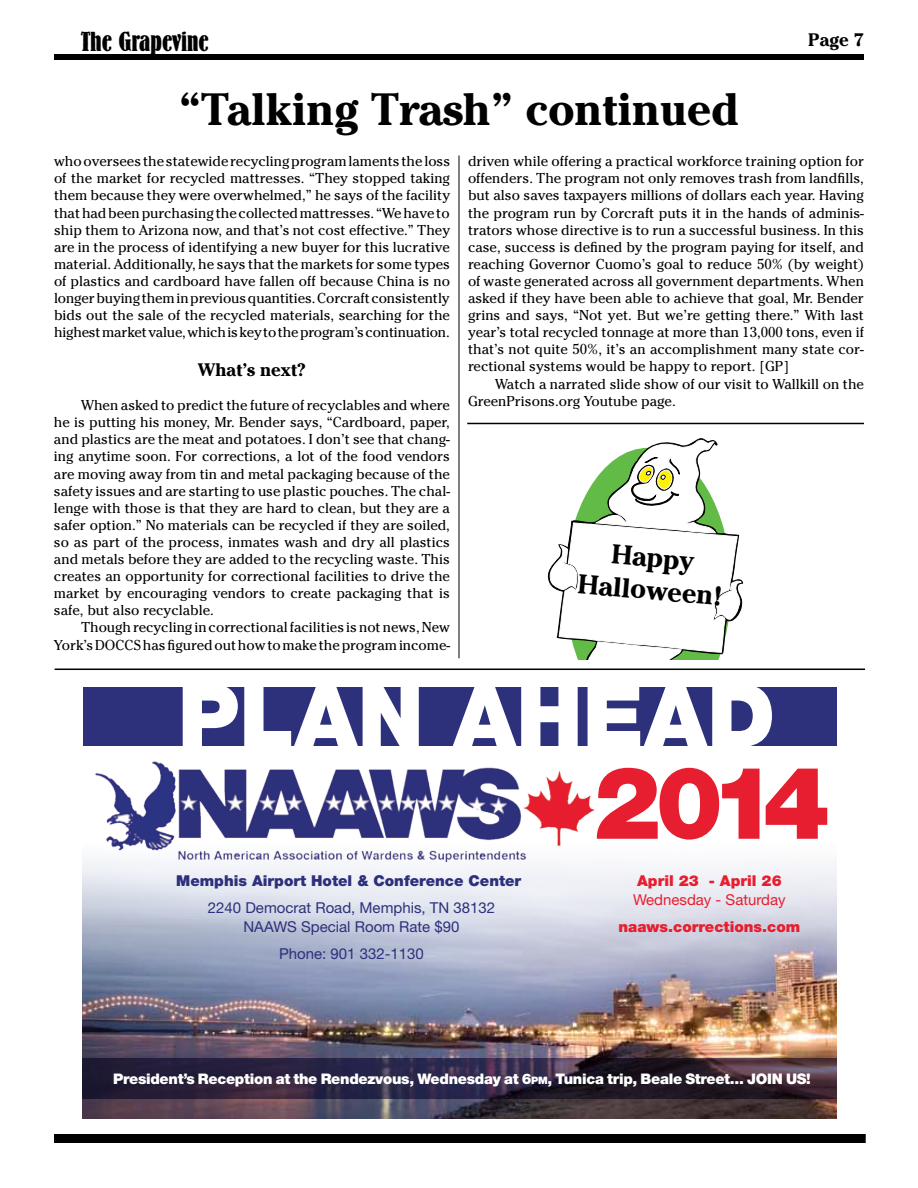
<style>
.page{position:relative;width:918px;height:1188px;background:#fff}
.page>*{position:absolute;margin:0;border:0;box-sizing:border-box;transform-origin:0 0}
.t1{font:900 100.8px "Helvetica Neue LT Std";color:#e61e2f}
.t2{font:900 87.45px "Helvetica Neue LT Std";color:#fff}
.t3{font:700 45px "Cheltenham";color:#000}
.t4{font:700 27px/32.4px "Cheltenham";color:#000;text-align:center}
.t5{font:700 condensed 27px "Bernhard";color:#000}
.t6{font:700 18px "Cheltenham";color:#000}
.t7{font:15px/19.5px "Helvetica Neue LT Std";color:#2d307b;text-align:center}
.t8{font:900 15px "Helvetica Neue LT Std";color:#2d307b}
.t9{font:900 15px "Helvetica Neue LT Std";color:#e61e2f}
.t10{font:15px "Helvetica Neue LT Std";color:#e61e2f}
.t11{font:900 14.7px "Helvetica Neue LT Std";letter-spacing:-.02em;color:#fff}
.t12{font:14.25px/17.1px "Cheltenham";color:#000;text-align:justify}
.s1{font-size:10.2px}
.s2{font-style:inherit}
</style>
<div class="page">
<div style="left:54px;top:54px;width:810px;height:6px;background:#000"></div>
<div style="left:54px;top:1134px;width:812px;height:9px;background:#000"></div>
<hr style="left:55px;top:669px;width:810px;height:1px;background:#000">
<img style="left:83px;top:859px;width:754px;height:260px">
<div style="left:83px;top:687px;width:754px;height:58px;background:#2d307b"></div>
<img style="left:93px;top:761px;width:508px;height:100px">
<svg style="left:83px;top:1059px;width:754px;height:40px;background:#2d2339"></svg>
<hr style="left:467px;top:423px;width:397px;height:1px;background:#000">
<hr style="left:459px;top:156px;width:1px;height:502px;background:#000">
<svg style="left:548px;top:439px;width:196px;height:221px"></svg>
<h3 class="t5" style="left:81px;top:27px;width:129px">The Grapevine</h3>
<p class="t6" style="left:808px;top:29px;width:57px">Page 7</p>
<h3 class="t3" style="left:179px;top:83px;width:562px">“Talking Trash” continued</h3>
<p class="t12" style="left:54px;top:153px;width:398px">who oversees the statewide recycling programlaments the loss of the market for recycled mattresses. “They stopped taking them because they were overwhelmed,” he says of the facility that had been purchasing the collected mattresses. “We have to ship them to Arizona now, and that’s not cost effective.” They are in the process of identifying a new buyer for this lucrative material. Additionally, he says that the markets for some types of plastics and cardboard have fallen off because China is no longer buying them in previous quantities. Corcraft consistently bids out the sale of the recycled materials, searching for the highest market value, which is key to the program’s continuation.</p>
<p class="t6" style="left:198px;top:359px;width:110px">What’s next?</p>
<p class="t12" style="left:54px;top:397px;width:398px;text-indent:27px">When asked to predict the future of recyclables and where he is putting his money, Mr. Bender says, “Cardboard, paper, and plastics are the meat and potatoes. I don’t see that chang&shy;ing anytime soon. For corrections, a lot of the food vendors are moving away from tin and metal packaging because of the safety issues and are starting to use plastic pouches. The chal&shy;lenge with those is that they are hard to clean, but they are a safer option.” No materials can be recycled if they are soiled, so as part of the process, inmates wash and dry all plastics and metals before they are added to the recycling waste. This creates an opportunity for correctional facilities to drive the market by encouraging vendors to create packaging that is safe, but also recyclable.</p>
<p class="t12" style="left:54px;top:619px;width:398px;text-align:right">Though recycling in correctional facilities is not news, New<br>York’s DOCCS has figured out how to make the program income-</p>
<p class="t12" style="left:468px;top:153px;width:398px">driven while offering a practical workforce training option for offenders. The program not only removes trash from landfills, but also saves taxpayers millions of dollars each year. Having the program run by Corcraft puts it in the hands of adminis&shy;trators whose directive is to run a successful business. In this case, success is defined by the program paying for itself, and reaching Governor Cuomo’s goal to reduce 50% (by weight) of waste generated across all government departments. When asked if they have been able to achieve that goal, Mr. Bender grins and says, “Not yet. But we’re getting there.” With last year’s total recycled tonnage at more than 13,000 tons, even if that’s not quite 50%, it’s an accomplishment many state cor&shy;rectional systems would be happy to report. [GP]</p>
<p class="t12" style="left:468px;top:375px;width:397px;text-indent:27px">Watch a narrated slide show of our visit to Wallkill on the<br>GreenPrisons.org Youtube page.</p>
<h3 class="t4" style="left:582px;top:535px;width:147px;rotate:5deg">Happy<br>Halloween!</h3>
<h2 class="t2" style="left:178px;top:664px;width:599px">PLAN AHEAD</h2>
<h1 class="t1" style="left:593px;top:743px;width:238px">2014</h1>
<p class="t8" style="left:176px;top:871px;width:347px">Memphis Airport Hotel &amp; Conference Center</p>
<p class="t7" style="left:208px;top:897px;width:289px">2240 Democrat Road, Memphis, TN 38132<br>NAAWS Special Room Rate $90</p>
<p class="t7" style="left:279px;top:944px;width:146px">Phone: 901 332-1130</p>
<p class="t9" style="left:637px;top:871px;width:146px">April 23 - April 26</p>
<p class="t10" style="left:633px;top:891px;width:154px">Wednesday - Saturday</p>
<p class="t9" style="left:619px;top:918px;width:183px">naaws.corrections.com</p>
<p class="t11" style="left:113px;top:1070px;width:699px">President’s Reception at the Rendezvous, Wednesday at 6<span class="s1">pm</span><span class="s2">,</span> Tunica trip, Beale Street... JOIN US!</p>
</div>
